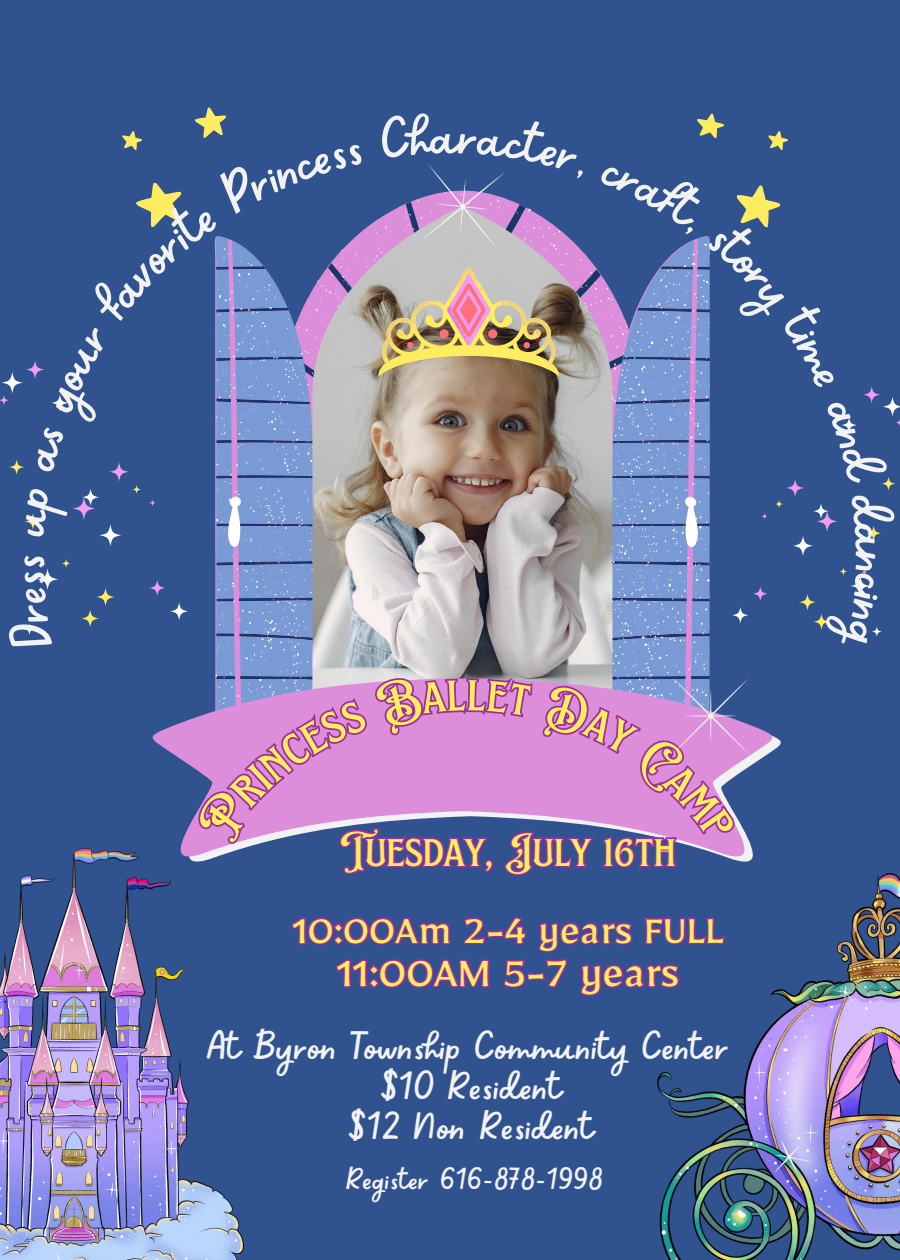
<style>
.page{position:relative;width:900px;height:1260px;background:#30528f}
.page>*{position:absolute;margin:0;border:0;box-sizing:border-box;transform-origin:0 0}
.t1{font:62.75px "Sweet Apricot";color:#f2f2f2}
.t2{font:47.25px "EFCO Brookshire";color:#feed60}
.t3{font:47.25px "Mirza";color:#feed60}
.t4{font:44.75px "Mirza";color:#feed60}
.t5{font:44px/40px "Sweet Apricot";color:#f2f2f2;text-align:center}
.t6{font:34px "Sweet Apricot";color:#f2f2f2}
</style>
<div class="page">
<svg style="left:216px;top:389px;width:494px;height:274px;background:#7f98d0"></svg>
<svg style="left:813px;top:503px;width:16px;height:16px"></svg>
<svg style="left:863px;top:386px;width:17px;height:17px"></svg>
<svg style="left:753px;top:586px;width:15px;height:15px"></svg>
<svg style="left:732px;top:607px;width:17px;height:16px"></svg>
<svg style="left:761px;top:513px;width:7px;height:6px"></svg>
<svg style="left:813px;top:614px;width:17px;height:16px"></svg>
<svg style="left:882px;top:477px;width:13px;height:14px"></svg>
<svg style="left:775px;top:500px;width:8px;height:8px"></svg>
<svg style="left:817px;top:511px;width:21px;height:21px"></svg>
<svg style="left:799px;top:594px;width:17px;height:16px"></svg>
<svg style="left:786px;top:479px;width:18px;height:18px"></svg>
<svg style="left:793px;top:536px;width:20px;height:20px"></svg>
<svg style="left:37px;top:568px;width:21px;height:22px"></svg>
<svg style="left:82px;top:489px;width:17px;height:17px"></svg>
<svg style="left:0;top:395px;width:9px;height:10px"></svg>
<svg style="left:26px;top:360px;width:18px;height:19px"></svg>
<svg style="left:149px;top:580px;width:16px;height:16px"></svg>
<svg style="left:170px;top:602px;width:18px;height:18px"></svg>
<svg style="left:149px;top:499px;width:7px;height:7px"></svg>
<svg style="left:81px;top:610px;width:18px;height:17px"></svg>
<svg style="left:9px;top:460px;width:15px;height:15px"></svg>
<svg style="left:132px;top:485px;width:9px;height:9px"></svg>
<svg style="left:1px;top:372px;width:22px;height:21px"></svg>
<svg style="left:72px;top:497px;width:23px;height:23px"></svg>
<svg style="left:96px;top:588px;width:19px;height:18px"></svg>
<svg style="left:62px;top:559px;width:9px;height:9px"></svg>
<svg style="left:109px;top:462px;width:20px;height:20px"></svg>
<svg style="left:99px;top:524px;width:22px;height:22px"></svg>
<img style="left:312px;top:218px;width:300px;height:380px">
<img style="left:379px;top:267px;width:180px;height:109px">
<svg style="left:697px;top:113px;width:27px;height:25px"></svg>
<svg style="left:768px;top:131px;width:20px;height:19px"></svg>
<svg style="left:152px;top:720px;width:623px;height:140px"></svg>
<img style="left:0;top:849px;width:243px;height:411px">
<img style="left:659px;top:873px;width:241px;height:387px">
<svg style="left:289px;top:598px;width:437px;height:517px"></svg>
<svg style="left:334px;top:641px;width:348px;height:424px"></svg>
<svg style="left:188px;top:663px;width:561px;height:190px;background:#b57dc5"></svg>
<svg style="left:24px;top:561px;width:28px;height:74px"></svg>
<svg style="left:25px;top:513px;width:16px;height:17px"></svg>
<svg style="left:33px;top:107px;width:330px;height:366px"></svg>
<svg style="left:379px;top:164px;width:204px;height:86px"></svg>
<svg style="left:599px;top:185px;width:182px;height:204px"></svg>
<svg style="left:841px;top:397px;width:59px;height:88px"></svg>
<svg style="left:822px;top:503px;width:60px;height:134px"></svg>
<h1 class="t1" style="left:-15px;top:568px;width:18px;rotate:-90deg">s</h1>
<h1 class="t1" style="left:432px;top:95px;width:30px">a</h1>
<p class="t2" style="left:340px;top:822px;width:337px">Tuesday, July 16th</p>
<p class="t4" style="left:293px;top:901px;width:432px">10:00Am 2-4 years FULL</p>
<p class="t3" style="left:337px;top:942px;width:344px">11:00AM 5-7 years</p>
<p class="t5" style="left:207px;top:1024px;width:525px">At Byron Township Community Center $10 Resident<br>$12 Non Resident</p>
<p class="t6" style="left:346px;top:1157px;width:258px">Register 616-878-1998</p>
</div>
